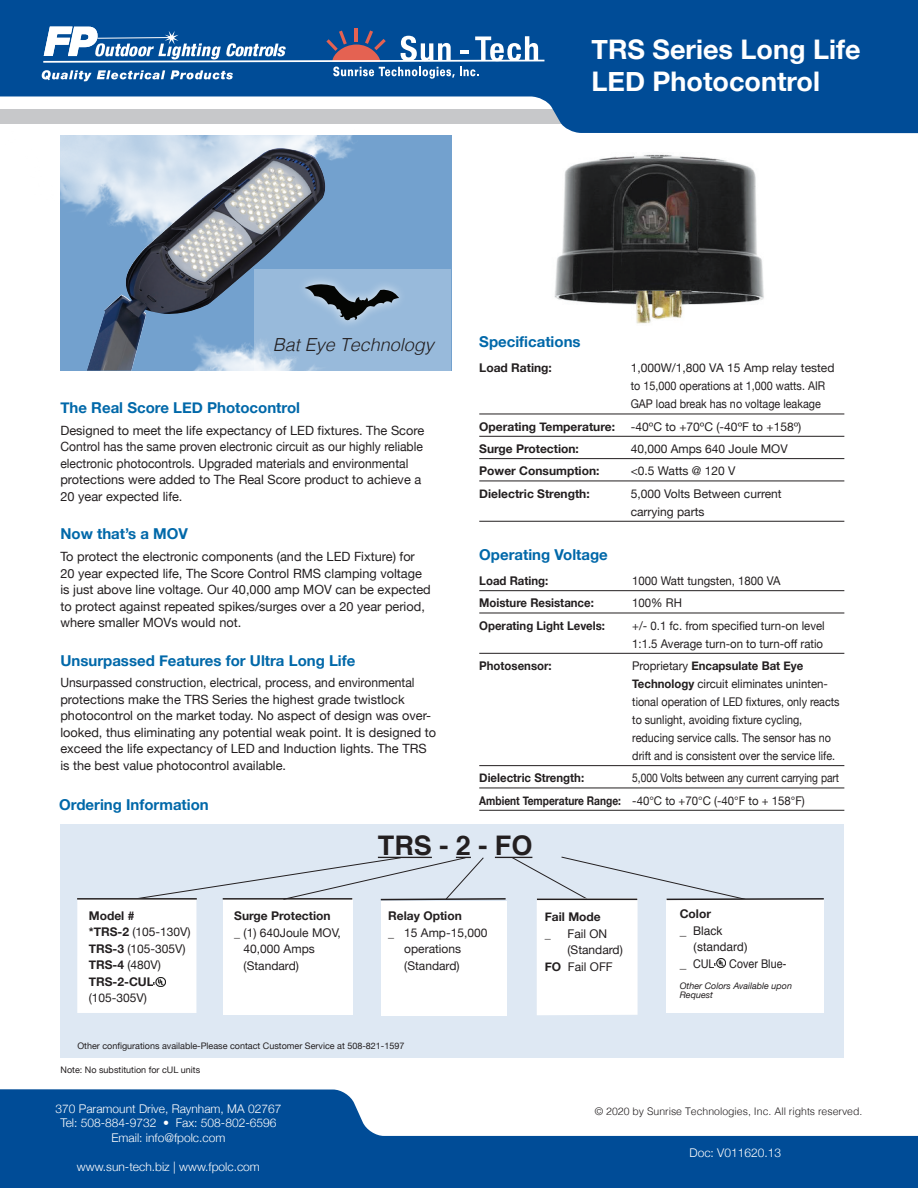
<style>
.page{position:relative;width:918px;height:1188px;background:#fff}
.page>*{position:absolute;margin:0;border:0;box-sizing:border-box;transform-origin:0 0}
.t1{font:700 27px/32.4px "Helvetica Neue";color:#fff}
.t2{font:700 27px "Helvetica";color:#231f20}
.Headline_2{font:italic 300 18px "Helvetica";color:#231f20}
.Subtitle{font:700 15px "Helvetica Neue";color:#0068a9}
.Body{font:12.75px/16.5px "Helvetica Neue";color:#231f20}
.Body-2{font:12.75px/16.5px "Helvetica Neue";color:#231f20;scale:.95 1}
.Specifications{font:12px/18px "Helvetica Neue";color:#231f20;scale:.95 1}
.Specifications-2{font:12px/18px "Helvetica Neue";color:#231f20}
.Body-3{font:12px/16.5px "Helvetica Neue";color:#231f20}
.t3{font:300 12px "Helvetica Neue";color:#fff}
.Specifications-3{font:700 12px "Helvetica Neue";color:#231f20}
.Specifications-4{font:700 12px "Helvetica Neue";color:#231f20;scale:.95 1}
.Body-4{font:700 12px "Helvetica Neue";color:#231f20}
.Specifications-5{font:12px "Helvetica Neue";color:#231f20;scale:.85 1}
.Body-5{font:12px "Helvetica";color:#231f20}
.t4{font:300 10.5px "Helvetica";color:#231f20}
.Body-6{font:9px "Helvetica Neue";color:#231f20}
.Body-7{font:italic 9px/9px "Helvetica Neue";color:#231f20}
.s1{font-weight:700}
</style>
<div class="page">
<svg style="left:0;top:0;width:918px;height:133px;background:#2f6ba7"></svg>
<svg style="left:0;top:1089px;width:918px;height:99px;fill:#004c97"></svg>
<svg style="left:42px;top:27px;width:504px;height:54px;background:#3c72aa"></svg>
<img style="left:554px;top:154px;width:210px;height:170px">
<hr style="left:479px;top:414px;width:365px;height:1px;background:#231f20">
<hr style="left:479px;top:436px;width:365px;height:1px;background:#231f20">
<hr style="left:479px;top:458px;width:365px;height:1px;background:#231f20">
<hr style="left:479px;top:481px;width:365px;height:1px;background:#231f20">
<hr style="left:479px;top:521px;width:365px;height:1px;background:#231f20">
<hr style="left:479px;top:590px;width:365px;height:1px;background:#231f20">
<hr style="left:479px;top:613px;width:365px;height:1px;background:#231f20">
<hr style="left:479px;top:653px;width:365px;height:1px;background:#231f20">
<hr style="left:479px;top:765px;width:365px;height:1px;background:#231f20">
<hr style="left:479px;top:788px;width:365px;height:1px;background:#231f20">
<hr style="left:479px;top:810px;width:365px;height:1px;background:#231f20">
<div style="left:60px;top:824px;width:783px;height:234px;background:#dee8f3"></div>
<div style="left:77px;top:898px;width:119px;height:115px;background:#fff"></div>
<hr style="left:77px;top:898px;width:120px;height:2px;background:#231f20">
<svg style="left:136px;top:856px;width:688px;height:159px"></svg>
<div style="left:60px;top:136px;width:392px;height:235px;background:#73a1ce"></div>
<img style="left:1px;top:130px;width:367px;height:85px">
<img style="left:87px;top:148px;width:245px;height:223px">
<img style="left:101px;top:328px;width:153px;height:43px">
<div style="left:254px;top:269px;width:196px;height:102px;background:#98badb"></div>
<svg style="left:305px;top:284px;width:94px;height:37px"></svg>
<p class="t1" style="left:592px;top:34px;width:271px">TRS Series Long Life<br>LED Photocontrol</p>
<p class="Headline_2" style="left:273px;top:329px;width:163px">Bat Eye Technology</p>
<p class="Subtitle" style="left:60px;top:396px;width:241px">The Real Score LED Photocontrol</p>
<p class="Body" style="left:60px;top:423px;width:365px">Designed to meet the life expectancy of LED fixtures. The Score Control has the same proven electronic circuit as our highly reliable electronic photocontrols. Upgraded materials and environmental protections were added to The Real Score product to achieve a 20 year expected life.</p>
<p class="Subtitle" style="left:60px;top:522px;width:129px">Now that’s a MOV</p>
<p class="Body" style="left:60px;top:549px;width:372px">To protect the electronic components (and the LED Fixture) for 20 year expected life, The Score Control RMS clamping voltage is just above line voltage. Our 40,000 amp MOV can be expected to protect against repeated spikes/surges over a 20 year period, where smaller MOVs would not.</p>
<p class="Subtitle" style="left:60px;top:648px;width:297px">Unsurpassed Features for Ultra Long Life</p>
<p class="Body-2" style="left:60px;top:675px;width:397px">Unsurpassed construction, electrical, process, and environmental protections make the TRS Series the highest grade twistlock photocontrol on the market today. No aspect of design was over&shy;looked, thus eliminating any potential weak point. It is designed to exceed the life expectancy of LED and Induction lights. The TRS is the best value photocontrol available.</p>
<p class="Subtitle" style="left:479px;top:330px;width:103px">Specifications</p>
<p class="Specifications-3" style="left:479px;top:359px;width:74px">Load Rating:</p>
<p class="Specifications-2" style="left:631px;top:360px;width:205px">1,000W/1,800 VA 15 Amp relay tested to 15,000 operations at 1,000 watts. AIR<br>GAP load break has no voltage leakage</p>
<p class="Specifications-3" style="left:479px;top:417px;width:137px">Operating Temperature:</p>
<p class="Specifications-2" style="left:631px;top:418px;width:172px">-40ºC to +70ºC (-40ºF to +158º)</p>
<p class="Specifications-3" style="left:479px;top:439px;width:101px">Surge Protection:</p>
<p class="Specifications-2" style="left:631px;top:440px;width:158px">40,000 Amps 640 Joule MOV</p>
<p class="Specifications-3" style="left:479px;top:462px;width:122px">Power Consumption:</p>
<p class="Specifications-2" style="left:631px;top:463px;width:106px">&lt;0.5 Watts @ 120 V</p>
<p class="Specifications-3" style="left:479px;top:484px;width:112px">Dielectric Strength:</p>
<p class="Specifications-2" style="left:631px;top:485px;width:152px">5,000 Volts Between current carrying parts</p>
<p class="Subtitle" style="left:479px;top:542px;width:130px">Operating Voltage</p>
<p class="Specifications-4" style="left:479px;top:571px;width:74px">Load Rating:</p>
<p class="Specifications" style="left:632px;top:573px;width:158px">1000 Watt tungsten, 1800 VA</p>
<p class="Specifications-4" style="left:479px;top:594px;width:122px">Moisture Resistance:</p>
<p class="Specifications" style="left:632px;top:595px;width:54px">100% RH</p>
<p class="Specifications-4" style="left:479px;top:616px;width:134px">Operating Light Levels:</p>
<p class="Specifications" style="left:632px;top:617px;width:204px">+/- 0.1 fc. from specified turn-on level<br>1:1.5 Average turn-on to turn-off ratio</p>
<p class="Specifications-4" style="left:479px;top:656px;width:78px">Photosensor:</p>
<p class="Specifications" style="left:632px;top:657px;width:220px">Proprietary <span class="s1">Encapsulate Bat Eye Technology</span> circuit eliminates uninten&shy;tional operation of LED fixtures, only reacts to sunlight, avoiding fixture cycling, reducing service calls. The sensor has no drift and is consistent over the service life.</p>
<p class="Specifications-4" style="left:479px;top:769px;width:112px">Dielectric Strength:</p>
<p class="Specifications-5" style="left:632px;top:769px;width:245px">5,000 Volts between any current carrying part</p>
<p class="Subtitle" style="left:59px;top:793px;width:151px">Ordering Information</p>
<p class="Specifications" style="left:479px;top:792px;width:344px"><span class="s1">Ambient Temperature Range:</span> -40°C to +70°C (-40°F to + 158°F)</p>
<p class="t2" style="left:378px;top:824px;width:156px">TRS - 2 - FO</p>
<p class="Body-4" style="left:89px;top:906px;width:47px">Model #</p>
<p class="Body-3" style="left:89px;top:924px;width:103px"><span class="s1">*TRS-2</span> (105-130V)</p>
<p class="Body-3" style="left:89px;top:941px;width:98px"><span class="s1">TRS-3</span> (105-305V)</p>
<p class="Body-3" style="left:89px;top:957px;width:74px"><span class="s1">TRS-4</span> (480V)</p>
<p class="Body-3" style="left:89px;top:974px;width:67px"><span class="s1">TRS-2-CUL </span>(105-305V)</p>
<p class="Body-4" style="left:234px;top:907px;width:98px">Surge Protection</p>
<p class="Body-3" style="left:244px;top:925px;width:99px;text-indent:-9px">_ (1) 640Joule MOV,<br>40,000 Amps (Standard)</p>
<p class="Body-4" style="left:388px;top:906px;width:75px">Relay Option</p>
<p class="Body-3" style="left:404px;top:925px;width:85px;text-indent:-16px">_ 15 Amp-15,000 operations (Standard)</p>
<p class="Body-6" style="left:77px;top:1039px;width:329px">Other configurations available-Please contact Customer Service at 508-821-1597</p>
<p class="Body-6" style="left:61px;top:1064px;width:141px">Note: No substitution for cUL units</p>
<p class="Body-4" style="left:545px;top:907px;width:57px">Fail Mode</p>
<p class="Body-3" style="left:545px;top:926px;width:7px">_</p>
<p class="Body-3" style="left:568px;top:926px;width:57px">Fail ON (Standard)</p>
<p class="Body-3" style="left:545px;top:959px;width:70px"><span class="s1">FO</span> Fail OFF</p>
<p class="Body-4" style="left:680px;top:905px;width:33px">Color</p>
<p class="Body-5" style="left:680px;top:921px;width:44px">_ Black</p>
<p class="Body-5" style="left:693px;top:938px;width:56px">(standard)</p>
<p class="Body-5" style="left:680px;top:954px;width:108px">_ CUL Cover Blue-</p>
<p class="Body-7" style="left:680px;top:982px;width:114px">Other Colors Available upon<br>Request</p>
<p class="t3" style="left:55px;top:1099px;width:227px">370 Paramount Drive, Raynham, MA 02767</p>
<p class="t4" style="left:595px;top:1102px;width:269px">© 2020 by Sunrise Technologies, Inc. All rights reserved.</p>
<p class="t3" style="left:60px;top:1113px;width:218px">Tel: 508-884-9732 • Fax: 508-802-6596</p>
<p class="t3" style="left:112px;top:1128px;width:115px">Email: info@fpolc.com</p>
<p class="t3" style="left:77px;top:1157px;width:184px">www.sun-tech.biz | www.fpolc.com</p>
<p class="t3" style="left:689px;top:1143px;width:93px">Doc: V011620.13</p>
</div>
